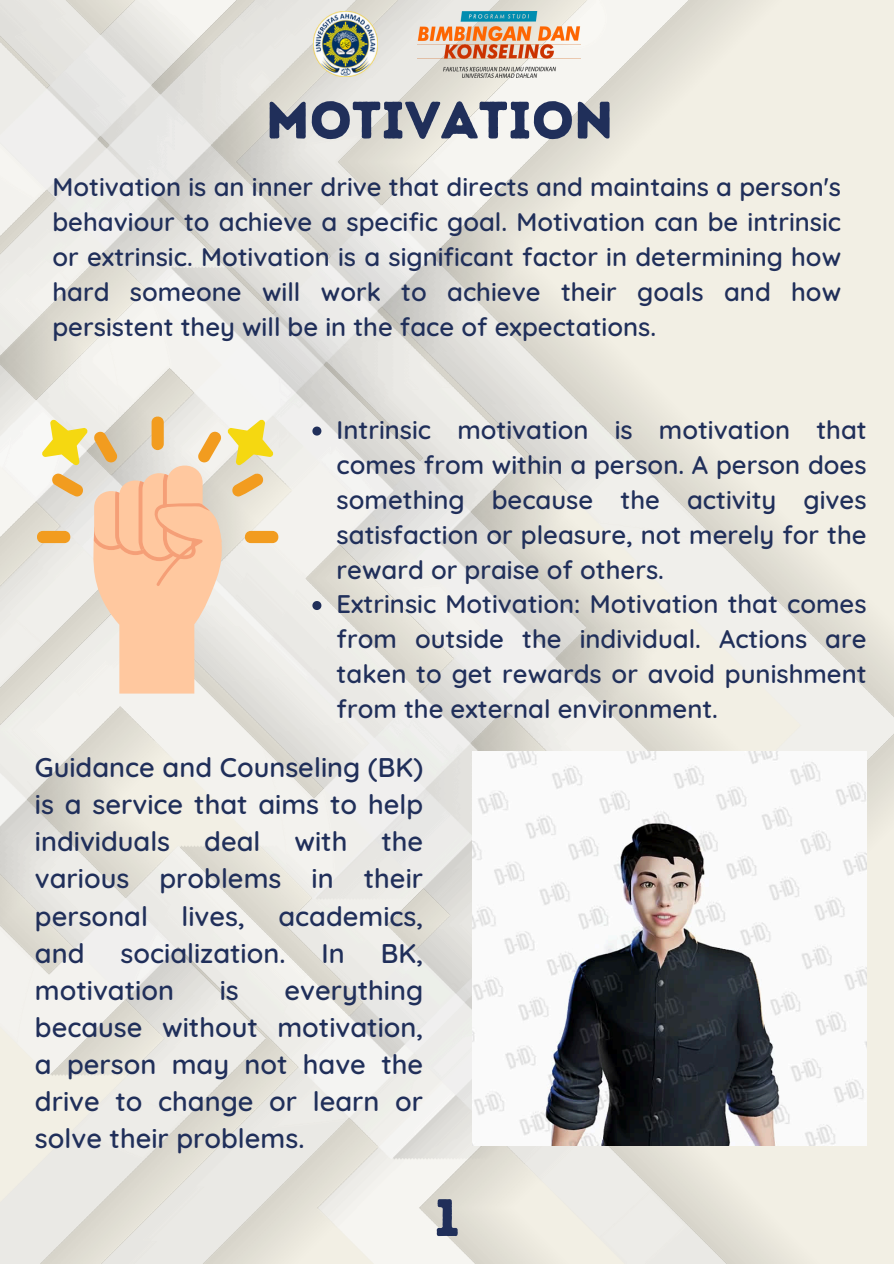
<style>
.page{position:relative;width:894px;height:1264px;background:#fff}
.page>*{position:absolute;margin:0;border:0;box-sizing:border-box;transform-origin:0 0}
.t1{font:52.5px "Intro Rust Base";color:#202f5a}
.t2{font:600 27px/37.2px "Quicksand";color:#202f5a;text-align:justify}
.t3{font:600 25.5px/34.8px "Quicksand";color:#202f5a;text-align:justify}
</style>
<div class="page">
<img style="left:0;top:0;width:893px;height:1263px">
<img style="left:313px;top:12px;width:65px;height:64px">
<img style="left:418px;top:12px;width:162px;height:65px">
<svg style="left:35px;top:414px;width:245px;height:279px;background:#efd8bc"></svg>
<img style="left:472px;top:751px;width:394px;height:394px">
<svg style="left:312px;top:426px;width:9px;height:9px"></svg>
<svg style="left:312px;top:601px;width:9px;height:9px"></svg>
<h2 class="t1" style="left:266px;top:89px;width:349px">MOTIVATION</h2>
<h1 class="t3" style="left:52px;top:169px;width:790px">Motivation is an inner drive that directs and maintains a person's behaviour to achieve a specific goal. Motivation can be intrinsic or extrinsic. Motivation is a significant factor in determining how hard someone will work to achieve their goals and how persistent they will be in the face of expectations.</h1>
<p class="t3" style="left:336px;top:412px;width:531px">Intrinsic motivation is motivation that comes from within a person. A person does something because the activity gives satisfaction or pleasure, not merely for the reward or praise of others.</p>
<p class="t3" style="left:336px;top:586px;width:531px">Extrinsic Motivation: Motivation that comes from outside the individual. Actions are taken to get rewards or avoid punishment from the external environment.</p>
<p class="t2" style="left:35px;top:748px;width:389px">Guidance and Counseling (BK) is a service that aims to help individuals</p>
<p class="t2" style="left:35px;top:822px;width:389px;text-indent:346px">the various problems in their personal lives, academics, and</p>
<p class="t2" style="left:204px;top:822px;width:58px">deal</p>
<p class="t2" style="left:294px;top:822px;width:54px">with</p>
<p class="t2" style="left:120px;top:933px;width:166px">socialization.</p>
<p class="t2" style="left:321px;top:933px;width:25px">In</p>
<p class="t2" style="left:381px;top:933px;width:44px">BK,</p>
<p class="t2" style="left:35px;top:971px;width:140px">motivation</p>
<p class="t2" style="left:219px;top:971px;width:21px">is</p>
<p class="t2" style="left:35px;top:971px;width:389px;text-indent:249px">everything because without motivation, a person may not have the drive to change or learn or solve their problems.</p>
<p class="t1" style="left:434px;top:1185px;width:27px">1</p>
</div>
